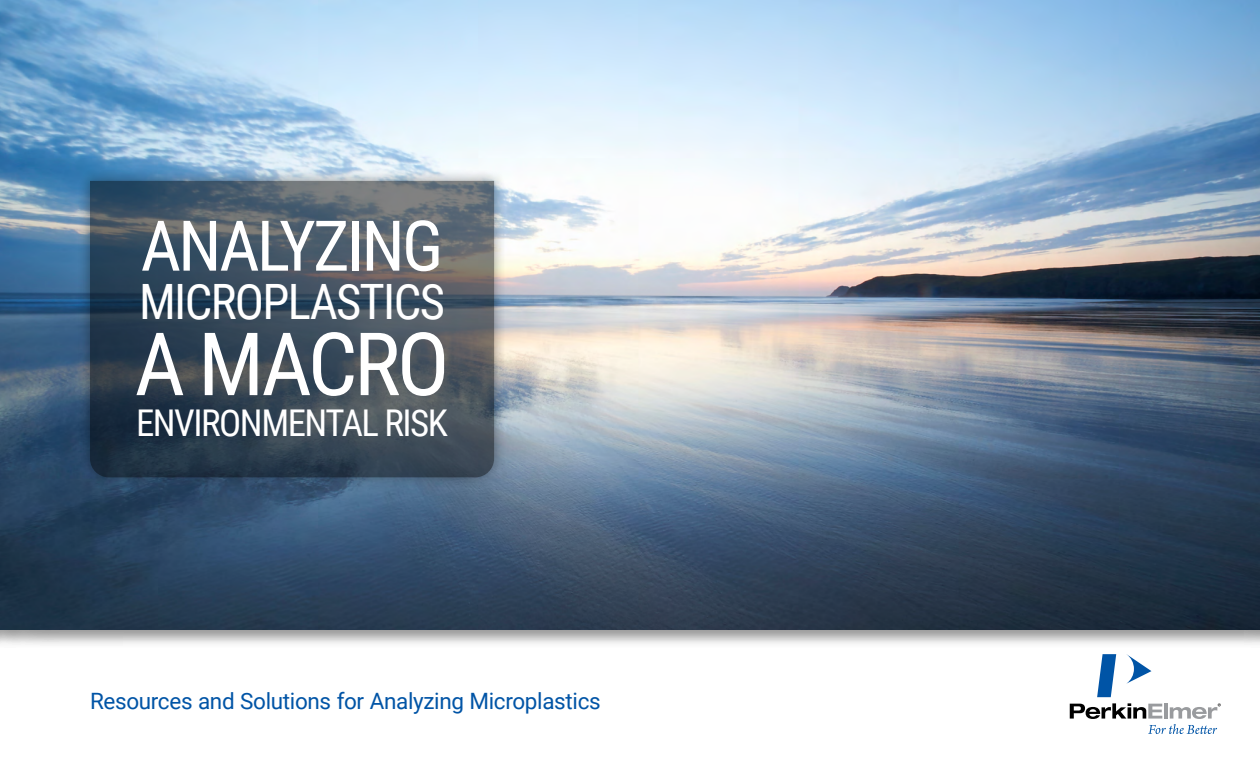
<style>
.page{position:relative;width:1260px;height:765px;background:#fff}
.page>*{position:absolute;margin:0;border:0;box-sizing:border-box;transform-origin:0 0}
.t1{font:87.5px "Roboto Condensed";letter-spacing:-.04em;color:#fff}
.t2{font:70px "Roboto Condensed";letter-spacing:-.04em;color:#fff}
.t3{font:48.75px "Roboto Condensed";letter-spacing:-.035em;color:#fff}
.t4{font:36.88px "Roboto Condensed";letter-spacing:-.04em;color:#fff}
.t5{font:22.5px "Roboto";letter-spacing:-.015em;color:#0054a6}
</style>
<div class="page">
<svg style="left:1127px;top:654px;width:24px;height:30px"></svg>
<svg style="left:1097px;top:654px;width:19px;height:43px"></svg>
<svg style="left:1070px;top:703px;width:151px;height:31px"></svg>
<div style="left:0;top:0;width:1260px;height:648px;background:#000;opacity:.25"></div>
<img style="left:0;top:0;width:1260px;height:630px">
<div style="left:77px;top:168px;width:430px;height:323px;background:#000;opacity:.75"></div>
<svg style="left:90px;top:181px;width:404px;height:296px;background:#414f5c"></svg>
<h2 class="t2" style="left:141px;top:197px;width:304px">ANALYZING</h2>
<h3 class="t3" style="left:139px;top:268px;width:307px">MICROPLASTICS</h3>
<h1 class="t1" style="left:135px;top:303px;width:316px">A MACRO</h1>
<h3 class="t4" style="left:136px;top:397px;width:313px">ENVIRONMENTAL RISK</h3>
<p class="t5" style="left:90px;top:685px;width:512px">Resources and Solutions for Analyzing Microplastics</p>
</div>
